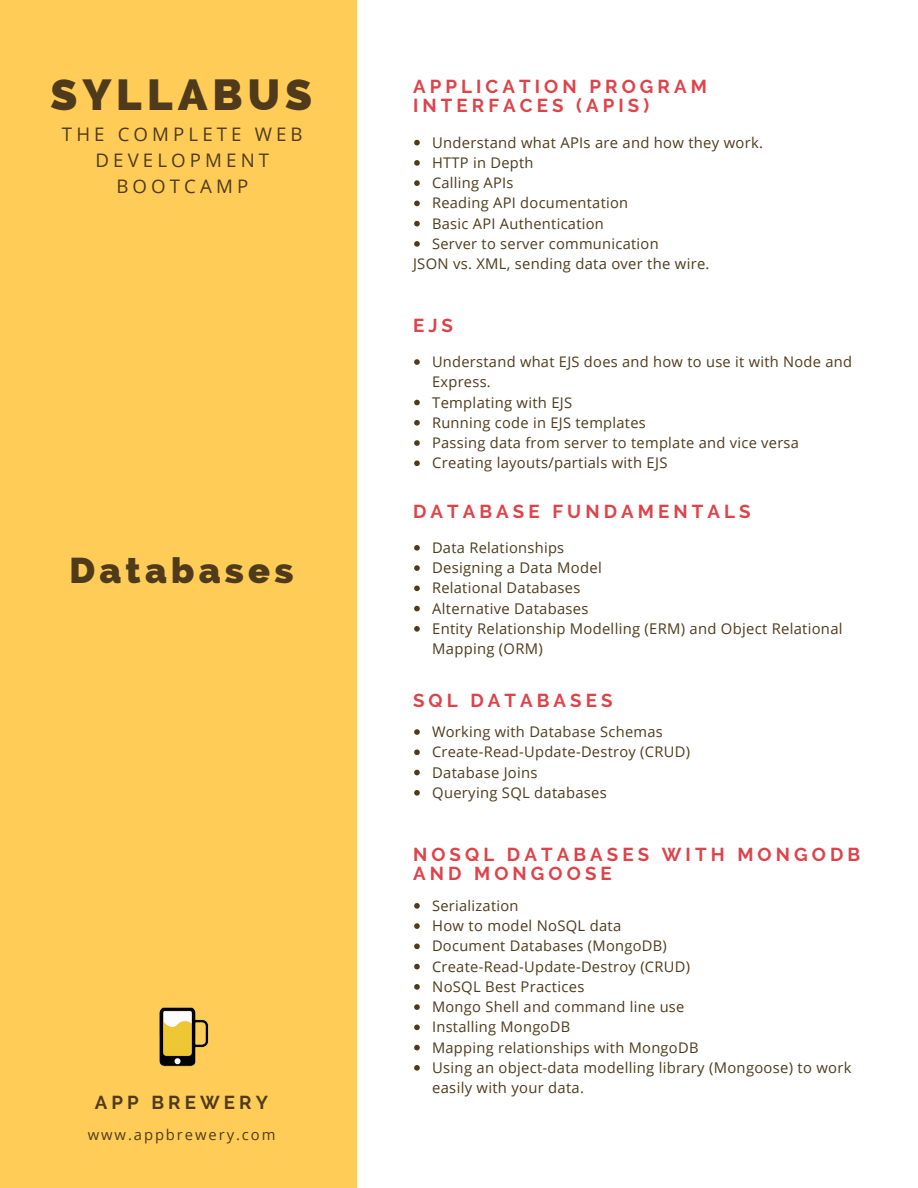
<style>
.page{position:relative;width:918px;height:1188px;background:#fff}
.page>*{position:absolute;margin:0;border:0;box-sizing:border-box;transform-origin:0 0}
.t1{font:800 43.65px "Raleway";letter-spacing:.12em;color:#4f3b1c}
.t2{font:800 36px "Raleway";letter-spacing:.12em;color:#4f3b1c}
.t3{font:700 18.75px/19.2px "Raleway";letter-spacing:.22em;color:#de434a}
.t4{font:18.75px/25.8px "Open Sans";letter-spacing:.22em;color:#4f3b1c;text-align:center}
.t5{font:700 18.75px "Raleway";letter-spacing:.22em;color:#4f3b1c}
.t6{font:14.85px/20.2px "Open Sans";letter-spacing:.02em;color:#4f3b1c}
.t7{font:14.85px "Open Sans";letter-spacing:.13em;color:#4f3b1c}
.t8{font:14.7px/20.2px "Open Sans";letter-spacing:.02em;color:#4f3b1c}
</style>
<div class="page">
<div style="left:0;top:0;width:356px;height:1188px;background:#ffcd57"></div>
<img style="left:159px;top:1007px;width:50px;height:60px">
<svg style="left:414px;top:140px;width:6px;height:5px"></svg>
<svg style="left:414px;top:160px;width:6px;height:6px"></svg>
<svg style="left:414px;top:180px;width:6px;height:6px"></svg>
<svg style="left:414px;top:201px;width:6px;height:5px"></svg>
<svg style="left:414px;top:221px;width:6px;height:5px"></svg>
<svg style="left:414px;top:241px;width:6px;height:6px"></svg>
<svg style="left:414px;top:359px;width:6px;height:6px"></svg>
<svg style="left:414px;top:400px;width:6px;height:5px"></svg>
<svg style="left:414px;top:420px;width:6px;height:6px"></svg>
<svg style="left:414px;top:440px;width:6px;height:6px"></svg>
<svg style="left:414px;top:460px;width:6px;height:6px"></svg>
<svg style="left:414px;top:545px;width:6px;height:6px"></svg>
<svg style="left:414px;top:565px;width:6px;height:6px"></svg>
<svg style="left:414px;top:586px;width:6px;height:5px"></svg>
<svg style="left:414px;top:606px;width:6px;height:5px"></svg>
<svg style="left:414px;top:626px;width:6px;height:6px"></svg>
<svg style="left:414px;top:729px;width:6px;height:6px"></svg>
<svg style="left:414px;top:749px;width:6px;height:6px"></svg>
<svg style="left:414px;top:770px;width:6px;height:5px"></svg>
<svg style="left:414px;top:790px;width:6px;height:6px"></svg>
<svg style="left:414px;top:903px;width:6px;height:6px"></svg>
<svg style="left:414px;top:923px;width:6px;height:6px"></svg>
<svg style="left:414px;top:944px;width:6px;height:5px"></svg>
<svg style="left:414px;top:964px;width:6px;height:5px"></svg>
<svg style="left:414px;top:984px;width:6px;height:6px"></svg>
<svg style="left:414px;top:1004px;width:6px;height:6px"></svg>
<svg style="left:414px;top:1025px;width:6px;height:5px"></svg>
<svg style="left:414px;top:1045px;width:6px;height:5px"></svg>
<svg style="left:414px;top:1065px;width:6px;height:6px"></svg>
<p class="t1" style="left:51px;top:69px;width:263px">SYLLABUS</p>
<p class="t4" style="left:62px;top:121px;width:242px">THE COMPLETE WEB<br>DEVELOPMENT<br>BOOTCAMP</p>
<p class="t2" style="left:69px;top:549px;width:226px">Databases</p>
<p class="t5" style="left:95px;top:1091px;width:175px">APP BREWERY</p>
<p class="t7" style="left:88px;top:1124px;width:189px">www.appbrewery.com</p>
<p class="t3" style="left:413px;top:77px;width:295px">APPLICATION PROGRAM<br>INTERFACES (APIS)</p>
<p class="t6" style="left:432px;top:132px;width:332px">Understand what APIs are and how they work.</p>
<p class="t8" style="left:432px;top:152px;width:103px">HTTP in Depth</p>
<p class="t8" style="left:432px;top:172px;width:83px">Calling APIs</p>
<p class="t8" style="left:432px;top:193px;width:198px">Reading API documentation</p>
<p class="t8" style="left:432px;top:213px;width:173px">Basic API Authentication</p>
<p class="t8" style="left:432px;top:233px;width:228px">Server to server communication</p>
<p class="t6" style="left:413px;top:253px;width:298px">JSON vs. XML, sending data over the wire.</p>
<p class="t3" style="left:413px;top:316px;width:42px">EJS</p>
<p class="t8" style="left:432px;top:351px;width:422px">Understand what EJS does and how to use it with Node and<br>Express.</p>
<p class="t6" style="left:432px;top:392px;width:142px">Templating with EJS</p>
<p class="t8" style="left:432px;top:412px;width:215px">Running code in EJS templates</p>
<p class="t8" style="left:432px;top:432px;width:369px">Passing data from server to template and vice versa</p>
<p class="t6" style="left:432px;top:452px;width:237px">Creating layouts/partials with EJS</p>
<p class="t3" style="left:413px;top:501px;width:339px">DATABASE FUNDAMENTALS</p>
<p class="t8" style="left:432px;top:537px;width:134px">Data Relationships</p>
<p class="t6" style="left:432px;top:557px;width:171px">Designing a Data Model</p>
<p class="t8" style="left:432px;top:578px;width:150px">Relational Databases</p>
<p class="t6" style="left:432px;top:598px;width:158px">Alternative Databases</p>
<p class="t6" style="left:432px;top:618px;width:412px">Entity Relationship Modelling (ERM) and Object Relational<br>Mapping (ORM)</p>
<p class="t3" style="left:413px;top:690px;width:201px">SQL DATABASES</p>
<p class="t8" style="left:432px;top:721px;width:232px">Working with Database Schemas</p>
<p class="t8" style="left:432px;top:742px;width:259px">Create-Read-Update-Destroy (CRUD)</p>
<p class="t6" style="left:432px;top:762px;width:107px">Database Joins</p>
<p class="t6" style="left:432px;top:782px;width:176px">Querying SQL databases</p>
<p class="t3" style="left:413px;top:845px;width:449px">NOSQL DATABASES WITH MONGODB<br>AND MONGOOSE</p>
<p class="t8" style="left:432px;top:895px;width:88px">Serialization</p>
<p class="t6" style="left:432px;top:915px;width:191px">How to model NoSQL data</p>
<p class="t8" style="left:432px;top:936px;width:236px">Document Databases (MongoDB)</p>
<p class="t8" style="left:432px;top:956px;width:259px">Create-Read-Update-Destroy (CRUD)</p>
<p class="t6" style="left:432px;top:976px;width:154px">NoSQL Best Practices</p>
<p class="t8" style="left:432px;top:996px;width:254px">Mongo Shell and command line use</p>
<p class="t8" style="left:432px;top:1017px;width:140px">Installing MongoDB</p>
<p class="t8" style="left:432px;top:1037px;width:268px">Mapping relationships with MongoDB</p>
<p class="t6" style="left:432px;top:1057px;width:421px">Using an object-data modelling library (Mongoose) to work easily with your data.</p>
</div>
